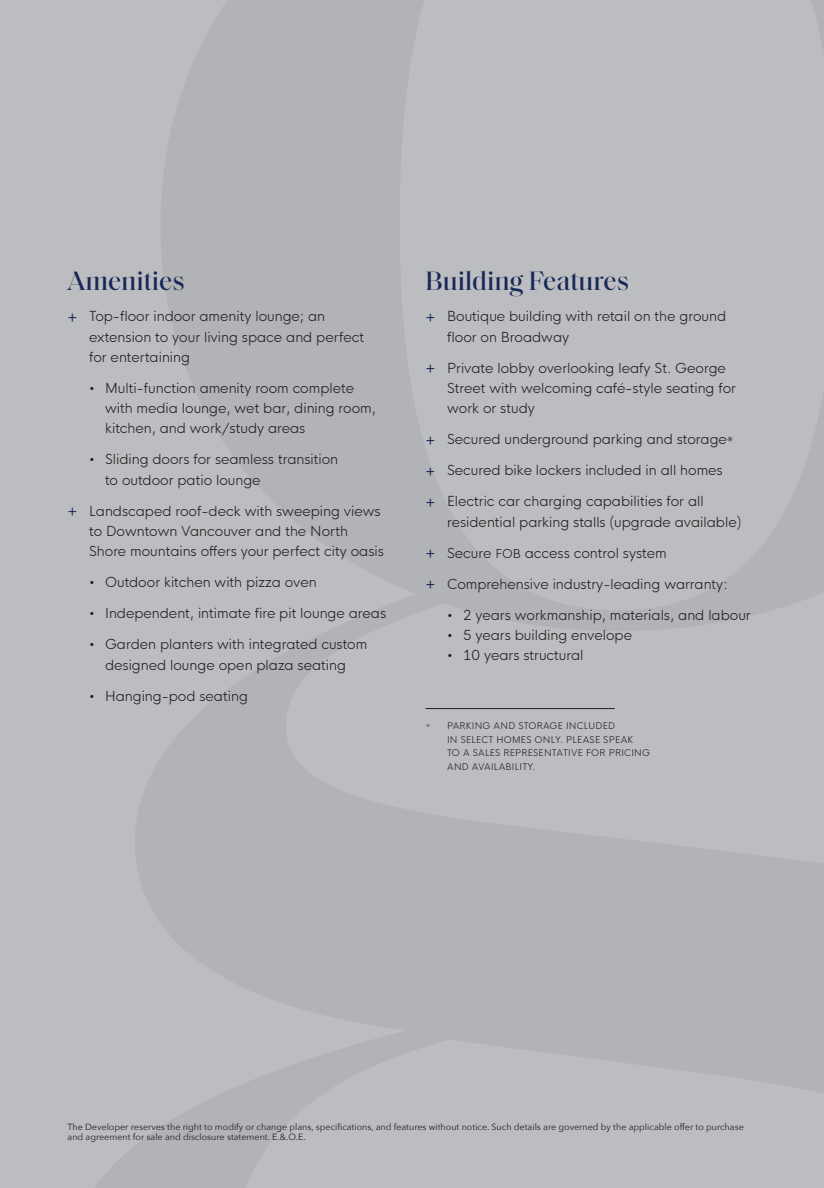
<style>
.page{position:relative;width:824px;height:1188px;background:#bcbdc0}
.page>*{position:absolute;margin:0;border:0;box-sizing:border-box;transform-origin:0 0}
.t1{font:500 27px "Saol Display";color:#172757}
.t2{font:300 13.5px/20.2px "HK Nova";color:#231f20}
.t3{font:9px/10.8px "Avenir Next";color:#231f20}
.t4{font:300 9px/13.5px "HK Nova";letter-spacing:.025em;color:#231f20}
.s1{font-size:16.5px;color:#172757}
.s2{font-weight:600}
.s3{font-size:12px}
.s4{font-size:10.5px}
</style>
<div class="page">
<hr style="left:425px;top:708px;width:190px;height:1px;background:#231f20">
<h1 class="t1" style="left:68px;top:261px;width:119px">Amenities</h1>
<p class="t2" style="left:89px;top:305px;width:276px;text-indent:-22px"><span class="s1">+</span> Top-floor indoor amenity lounge; an extension to your living space and perfect for entertaining</p>
<p class="t2" style="left:105px;top:376px;width:272px;text-indent:-16px">• Multi-function amenity room complete with media lounge, wet bar, dining room, kitchen, and work/study areas</p>
<p class="t2" style="left:105px;top:448px;width:235px;text-indent:-16px">• Sliding doors for seamless transition to outdoor patio lounge</p>
<p class="t2" style="left:89px;top:499px;width:296px;text-indent:-22px"><span class="s1">+</span> Landscaped roof-deck with sweeping views to Downtown Vancouver and the North<br>Shore mountains offers your perfect city oasis</p>
<p class="t2" style="left:89px;top:571px;width:229px">• Outdoor kitchen with pizza oven</p>
<p class="t2" style="left:89px;top:602px;width:298px">• Independent, intimate fire pit lounge areas</p>
<p class="t2" style="left:89px;top:633px;width:280px;text-align:center">• Garden planters with integrated custom designed lounge open plaza seating</p>
<p class="t2" style="left:89px;top:684px;width:160px">• Hanging-pod seating</p>
<h1 class="t1" style="left:425px;top:261px;width:205px">Building Features</h1>
<p class="t2" style="left:447px;top:305px;width:280px;text-indent:-22px"><span class="s1">+</span> Boutique building with retail on the ground floor on Broadway</p>
<p class="t2" style="left:447px;top:356px;width:290px;text-indent:-22px"><span class="s1">+</span> Private lobby overlooking leafy St. George<br>Street with welcoming café-style seating for work or study</p>
<p class="t2" style="left:425px;top:428px;width:309px"><span class="s1">+</span> Secured underground parking and storage<span class="s2">*</span></p>
<p class="t2" style="left:425px;top:459px;width:299px"><span class="s1">+</span> Secured bike lockers included in all homes</p>
<p class="t2" style="left:447px;top:490px;width:295px;text-indent:-22px"><span class="s1">+</span> Electric car charging capabilities for all residential parking stalls (upgrade available)</p>
<p class="t2" style="left:425px;top:541px;width:243px"><span class="s1">+</span> Secure <span class="s3">FOB</span> access control system</p>
<p class="t2" style="left:425px;top:572px;width:303px"><span class="s1">+</span> Comprehensive industry-leading warranty:</p>
<p class="t2" style="left:447px;top:603px;width:305px">• 2 years workmanship, materials, and labour</p>
<p class="t2" style="left:447px;top:623px;width:186px">• 5 years building envelope</p>
<p class="t2" style="left:447px;top:644px;width:138px">• 10 years structural</p>
<p class="t4" style="left:447px;top:718px;width:204px;text-indent:-22px"><span class="s4">*</span> PARKING AND STORAGE INCLUDED<br>IN SELECT HOMES ONLY. PLEASE SPEAK<br>TO A SALES REPRESENTATIVE FOR PRICING<br>AND AVAILABILITY.</p>
<p class="t3" style="left:68px;top:1121px;width:677px">The Developer reserves the right to modify or change plans, specifications, and features without notice. Such details are governed by the applicable offer to purchase and agreement for sale and disclosure statement. E.&amp;.O.E.</p>
</div>
